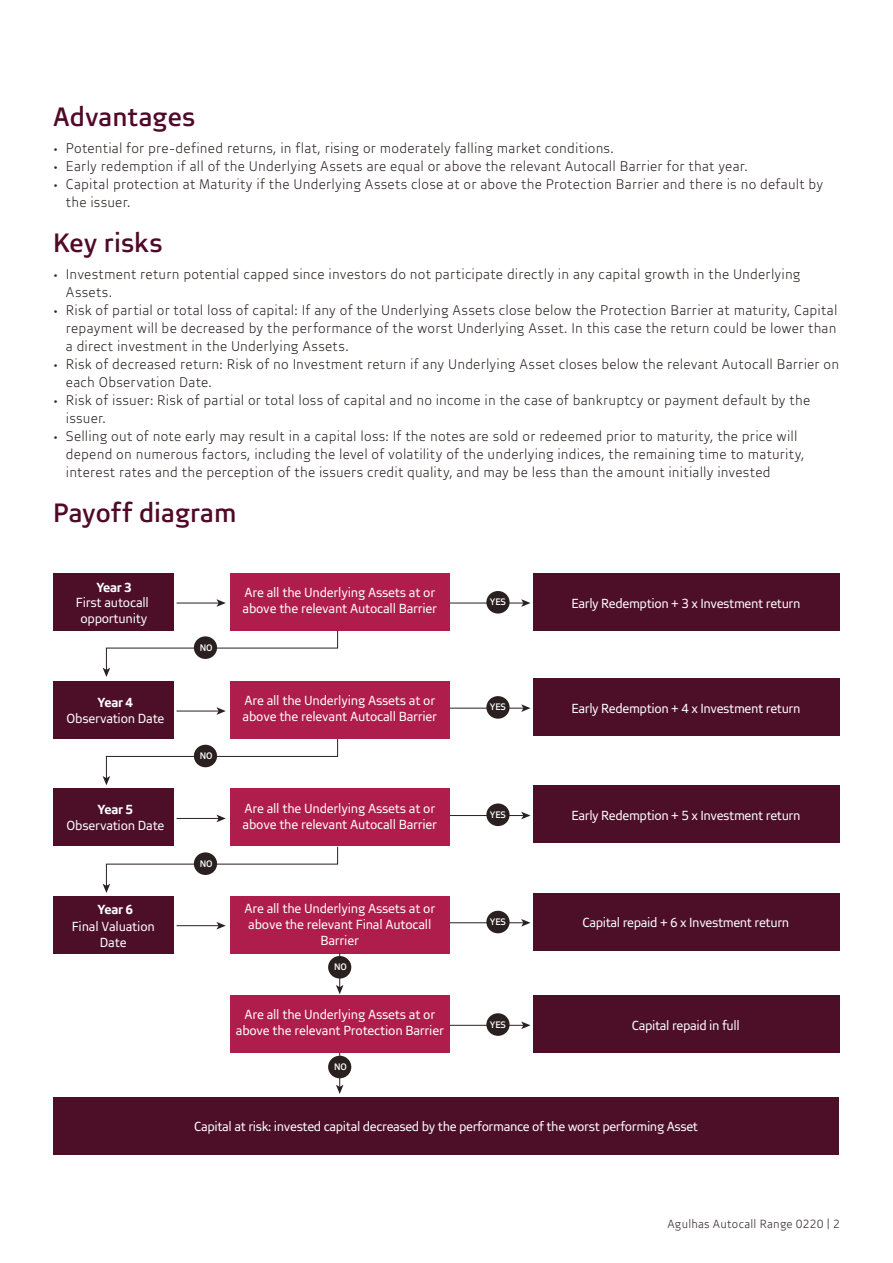
<style>
.page{position:relative;width:893px;height:1263px;background:#fff}
.page>*{position:absolute;margin:0;border:0;box-sizing:border-box;transform-origin:0 0}
.Main_Header_Level_1{font:500 27px "Brave Sans";color:#500a28}
.t1{font:300 14.25px/18px "Brave Sans";letter-spacing:.015em;color:#2d2323}
.t2{font:13.35px/16px "Brave Sans";letter-spacing:-.015em;color:#fff;text-align:center}
.t3{font:700 13.35px "Brave Sans";color:#fff}
.t4{font:300 12px "Brave Sans";letter-spacing:.015em;color:#2d2323}
.t5{font:500 9.6px "Brave Sans";letter-spacing:-.025em;color:#fff}
.s1{font-weight:700}
</style>
<div class="page">
<div style="left:53px;top:573px;width:121px;height:58px;background:#4c0f27"></div>
<div style="left:53px;top:681px;width:121px;height:57px;background:#4c0f27"></div>
<hr style="left:448px;top:602px;width:76px;height:1px;background:#2b2020">
<svg style="left:521px;top:599px;width:9px;height:8px"></svg>
<hr style="left:177px;top:602px;width:42px;height:1px;background:#2b2020">
<svg style="left:216px;top:599px;width:10px;height:8px"></svg>
<hr style="left:177px;top:710px;width:42px;height:1px;background:#2b2020">
<svg style="left:216px;top:707px;width:10px;height:8px"></svg>
<div style="left:486px;top:591px;width:24px;height:22px;background:#2b2020;border-radius:50%"></div>
<div style="left:230px;top:573px;width:219px;height:58px;background:#af1d4c"></div>
<div style="left:533px;top:573px;width:307px;height:58px;background:#4c0f27"></div>
<hr style="left:448px;top:708px;width:76px;height:1px;background:#2b2020">
<svg style="left:521px;top:704px;width:9px;height:8px"></svg>
<div style="left:486px;top:696px;width:24px;height:23px;background:#2b2020;border-radius:50%"></div>
<div style="left:533px;top:678px;width:307px;height:58px;background:#4c0f27"></div>
<div style="left:230px;top:681px;width:219px;height:57px;background:#af1d4c"></div>
<div style="left:53px;top:788px;width:121px;height:58px;background:#4c0f27"></div>
<hr style="left:177px;top:818px;width:42px;height:1px;background:#2b2020">
<svg style="left:216px;top:815px;width:10px;height:7px"></svg>
<hr style="left:448px;top:815px;width:76px;height:1px;background:#2b2020">
<svg style="left:521px;top:812px;width:9px;height:7px"></svg>
<div style="left:486px;top:803px;width:24px;height:23px;background:#2b2020;border-radius:50%"></div>
<div style="left:533px;top:786px;width:307px;height:57px;background:#4c0f27"></div>
<div style="left:230px;top:788px;width:219px;height:58px;background:#af1d4c"></div>
<div style="left:53px;top:896px;width:121px;height:57px;background:#4c0f27"></div>
<hr style="left:177px;top:925px;width:42px;height:1px;background:#2b2020">
<svg style="left:216px;top:922px;width:10px;height:7px"></svg>
<hr style="left:448px;top:922px;width:76px;height:1px;background:#2b2020">
<svg style="left:521px;top:919px;width:9px;height:7px"></svg>
<div style="left:486px;top:911px;width:24px;height:22px;background:#2b2020;border-radius:50%"></div>
<div style="left:533px;top:893px;width:307px;height:57px;background:#4c0f27"></div>
<hr style="left:448px;top:1025px;width:76px;height:1px;background:#2b2020">
<svg style="left:521px;top:1021px;width:9px;height:8px"></svg>
<div style="left:486px;top:1013px;width:24px;height:23px;background:#2b2020;border-radius:50%"></div>
<div style="left:533px;top:995px;width:307px;height:58px;background:#4c0f27"></div>
<div style="left:53px;top:1097px;width:785px;height:57px;background:#4c0f27"></div>
<div style="left:230px;top:896px;width:219px;height:57px;background:#af1d4c"></div>
<div style="left:230px;top:995px;width:219px;height:58px;background:#af1d4c"></div>
<svg style="left:103px;top:630px;width:236px;height:47px"></svg>
<div style="left:194px;top:636px;width:23px;height:23px;background:#2b2020;border-radius:50%"></div>
<svg style="left:103px;top:738px;width:236px;height:47px"></svg>
<div style="left:194px;top:745px;width:23px;height:22px;background:#2b2020;border-radius:50%"></div>
<svg style="left:103px;top:846px;width:236px;height:47px"></svg>
<div style="left:194px;top:852px;width:23px;height:23px;background:#2b2020;border-radius:50%"></div>
<hr style="left:339px;top:953px;width:1px;height:35px;background:#2b2020">
<svg style="left:336px;top:985px;width:8px;height:9px"></svg>
<div style="left:328px;top:956px;width:23px;height:22px;background:#2b2020;border-radius:50%"></div>
<hr style="left:339px;top:1053px;width:1px;height:34px;background:#2b2020">
<svg style="left:336px;top:1085px;width:8px;height:9px"></svg>
<div style="left:328px;top:1056px;width:23px;height:22px;background:#2b2020;border-radius:50%"></div>
<p class="Main_Header_Level_1" style="left:53px;top:101px;width:144px">Advantages</p>
<p class="t1" style="left:53px;top:139px;width:562px">• Potential for pre-defined returns, in flat, rising or moderately falling market conditions.</p>
<p class="t1" style="left:53px;top:157px;width:696px">• Early redemption if all of the Underlying Assets are equal or above the relevant Autocall Barrier for that year.</p>
<p class="t1" style="left:66px;top:175px;width:759px;text-indent:-13px">• Capital protection at Maturity if the Underlying Assets close at or above the Protection Barrier and there is no default by the issuer.</p>
<p class="Main_Header_Level_1" style="left:53px;top:227px;width:111px">Key risks</p>
<p class="t1" style="left:66px;top:265px;width:736px;text-indent:-13px">• Investment return potential capped since investors do not participate directly in any capital growth in the Underlying<br>Assets.</p>
<p class="t1" style="left:66px;top:301px;width:773px;text-align:justify;text-indent:-13px">• Risk of partial or total loss of capital: If any of the Underlying Assets close below the Protection Barrier at maturity, Capital repayment will be decreased by the performance of the worst Underlying Asset. In this case the return could be lower than a direct investment in the Underlying Assets.</p>
<p class="t1" style="left:66px;top:355px;width:775px;text-indent:-13px">• Risk of decreased return: Risk of no Investment return if any Underlying Asset closes below the relevant Autocall Barrier on each Observation Date.</p>
<p class="t1" style="left:66px;top:391px;width:746px;text-indent:-13px">• Risk of issuer: Risk of partial or total loss of capital and no income in the case of bankruptcy or payment default by the issuer.</p>
<p class="t1" style="left:66px;top:427px;width:740px;text-indent:-13px">• Selling out of note early may result in a capital loss: If the notes are sold or redeemed prior to maturity, the price will depend on numerous factors, including the level of volatility of the underlying indices, the remaining time to maturity, interest rates and the perception of the issuers credit quality, and may be less than the amount initially invested</p>
<p class="Main_Header_Level_1" style="left:53px;top:497px;width:185px">Payoff diagram</p>
<p class="t2" style="left:76px;top:579px;width:75px"><span class="s1">Year 3<br></span>First autocall opportunity</p>
<p class="t2" style="left:67px;top:694px;width:99px;line-height:15.6px"><span class="s1">Year 4<br></span>Observation Date</p>
<p class="t5" style="left:200px;top:641px;width:14px">NO</p>
<p class="t5" style="left:200px;top:750px;width:14px">NO</p>
<p class="t2" style="left:243px;top:584px;width:196px;text-align:left">Are all the Underlying Assets at or above the relevant Autocall Barrier</p>
<p class="t2" style="left:243px;top:692px;width:196px;text-align:left">Are all the Underlying Assets at or above the relevant Autocall Barrier</p>
<p class="t5" style="left:490px;top:596px;width:18px">YES</p>
<p class="t2" style="left:571px;top:595px;width:231px">Early Redemption + 3 x Investment return</p>
<p class="t5" style="left:490px;top:701px;width:18px">YES</p>
<p class="t2" style="left:571px;top:700px;width:231px">Early Redemption + 4 x Investment return</p>
<p class="t2" style="left:243px;top:800px;width:196px;text-align:left">Are all the Underlying Assets at or above the relevant Autocall Barrier</p>
<p class="t2" style="left:67px;top:802px;width:99px;line-height:15.6px"><span class="s1">Year 5<br></span>Observation Date</p>
<p class="t5" style="left:490px;top:809px;width:18px">YES</p>
<p class="t2" style="left:571px;top:807px;width:231px">Early Redemption + 5 x Investment return</p>
<p class="t3" style="left:98px;top:901px;width:37px">Year 6</p>
<p class="t2" style="left:72px;top:918px;width:85px">Final Valuation<br>Date</p>
<p class="t5" style="left:200px;top:857px;width:14px">NO</p>
<p class="t2" style="left:244px;top:900px;width:192px">Are all the Underlying Assets at or above the relevant Final Autocall<br>Barrier</p>
<p class="t5" style="left:334px;top:961px;width:14px">NO</p>
<p class="t2" style="left:236px;top:1006px;width:209px">Are all the Underlying Assets at or above the relevant Protection Barrier</p>
<p class="t5" style="left:334px;top:1061px;width:14px">NO</p>
<p class="t5" style="left:490px;top:916px;width:18px">YES</p>
<p class="t2" style="left:583px;top:914px;width:208px">Capital repaid + 6 x Investment return</p>
<p class="t5" style="left:490px;top:1018px;width:18px">YES</p>
<p class="t2" style="left:632px;top:1017px;width:110px">Capital repaid in full</p>
<p class="t2" style="left:194px;top:1118px;width:505px">Capital at risk: invested capital decreased by the performance of the worst performing Asset</p>
<p class="t4" style="left:668px;top:1216px;width:174px">Agulhas Autocall Range 0220 | 2</p>
</div>
